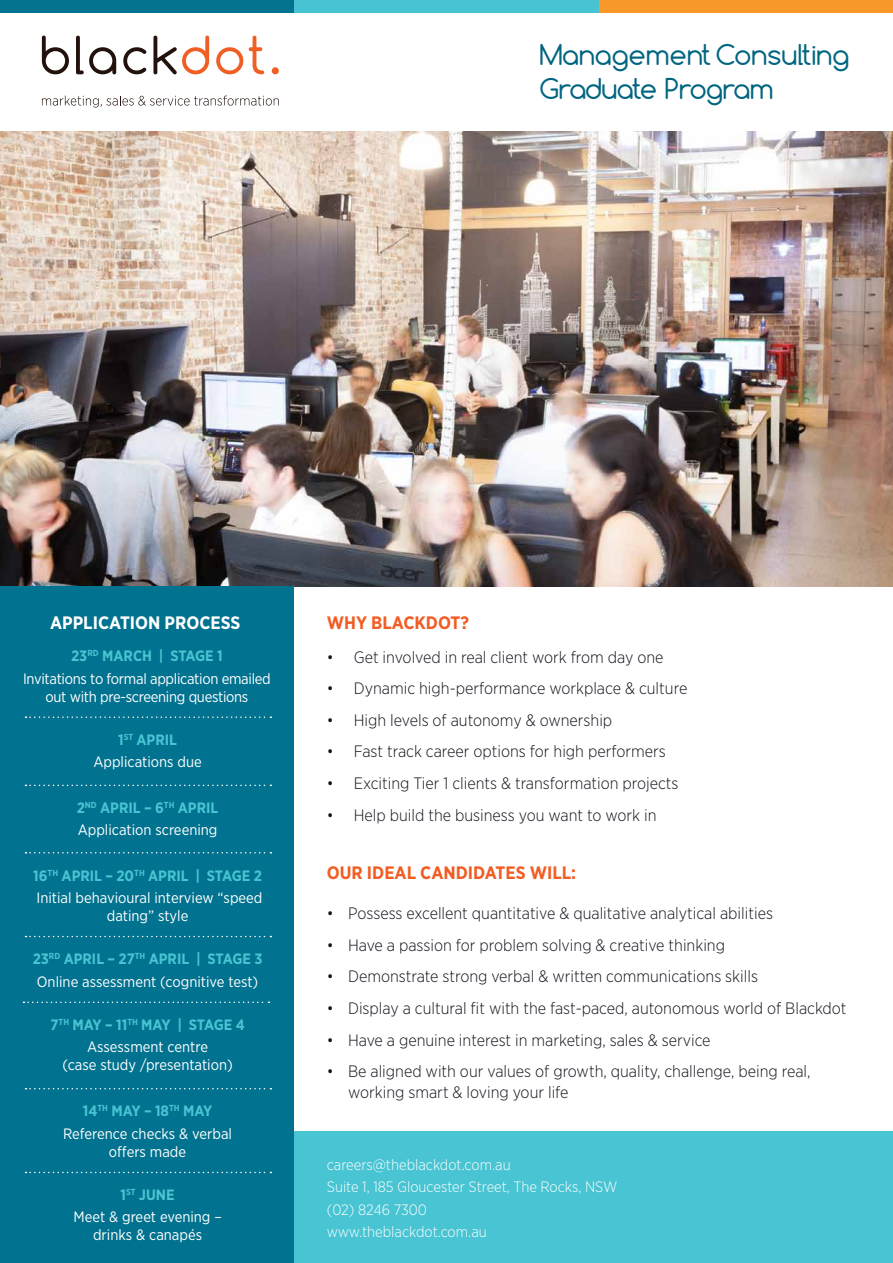
<style>
.page{position:relative;width:893px;height:1263px;background:#fff}
.page>*{position:absolute;margin:0;border:0;box-sizing:border-box;transform-origin:0 0}
.t1{font:27px/34.5px "Comfortaa";letter-spacing:-.02em;color:#006580}
.t2{font:700 18px "Gotham Narrow";color:#f15d24}
.t3{font:700 18px "Gotham Narrow";color:#fff}
.t4{font:300 16.5px/21px "Gotham Narrow";color:#16101b}
.t5{font:15px/22.2px "Gotham Narrow";color:#fff;text-align:center}
.t6{font:300 15px/22.5px "Gotham Narrow";color:#fff}
.t7{font:15px/22.2px "Gotham Narrow";letter-spacing:-.02em;color:#fff;text-align:center}
.t8{font:700 15px/22.2px "Gotham Narrow";letter-spacing:-.015em;color:#48c4d3;text-align:center}
.s1{font-weight:700;color:#48c4d3}
.s2{font-weight:400;color:#fff}
</style>
<div class="page">
<img style="left:0;top:131px;width:893px;height:456px">
<div style="left:294px;top:0;width:306px;height:12px;background:#47c3d3"></div>
<div style="left:0;top:0;width:293px;height:12px;background:#047390"></div>
<div style="left:600px;top:0;width:293px;height:12px;background:#f89829"></div>
<div style="left:293px;top:1132px;width:600px;height:131px;background:#48c4d3"></div>
<svg style="left:42px;top:36px;width:27px;height:38px"></svg>
<svg style="left:76px;top:36px;width:40px;height:38px"></svg>
<svg style="left:123px;top:47px;width:23px;height:27px"></svg>
<svg style="left:153px;top:36px;width:56px;height:38px"></svg>
<svg style="left:216px;top:47px;width:27px;height:27px"></svg>
<svg style="left:249px;top:36px;width:15px;height:38px"></svg>
<div style="left:272px;top:67px;width:7px;height:7px;background:#f15e24;border-radius:50%"></div>
<svg style="left:42px;top:96px;width:237px;height:11px"></svg>
<div style="left:0;top:587px;width:293px;height:676px;background:#01728f"></div>
<svg style="left:26px;top:716px;width:245px;height:2px"></svg>
<svg style="left:26px;top:785px;width:245px;height:1px"></svg>
<svg style="left:26px;top:852px;width:245px;height:1px"></svg>
<svg style="left:26px;top:936px;width:245px;height:1px"></svg>
<svg style="left:23px;top:1001px;width:246px;height:2px"></svg>
<svg style="left:26px;top:1088px;width:245px;height:1px"></svg>
<svg style="left:26px;top:1172px;width:245px;height:1px"></svg>
<h1 class="t1" style="left:540px;top:37px;width:311px">Management Consulting<br>Graduate Program</h1>
<p class="t3" style="left:50px;top:611px;width:192px">APPLICATION PROCESS</p>
<p class="t7" style="left:23px;top:645px;width:249px"><span class="s1">23</span><sup>RD</sup> <span class="s1">MARCH | STAGE 1<br></span>Invitations to formal application emailed</p>
<p class="t7" style="left:46px;top:685px;width:204px">out with pre-screening questions</p>
<p class="t5" style="left:93px;top:728px;width:110px"><span class="s1">1</span><sup>ST</sup> <span class="s1">APRIL<br></span>Applications due</p>
<p class="t5" style="left:77px;top:796px;width:143px;text-align:left"><span class="s1">2</span><sup>ND</sup> <span class="s1">APRIL – 6</span><sup>TH</sup> <span class="s1">APRIL<br></span>Application screening</p>
<p class="t5" style="left:33px;top:864px;width:231px;text-align:left"><span class="s1">16</span><sup>TH</sup> <span class="s1">APRIL – 20</span><sup>TH</sup> <span class="s1">APRIL | STAGE 2<br></span>Initial behavioural interview “speed</p>
<p class="t5" style="left:107px;top:904px;width:83px">dating” style</p>
<p class="t5" style="left:33px;top:948px;width:231px;text-align:left"><span class="s1">23</span><sup>RD</sup> <span class="s1">APRIL – 27</span><sup>TH</sup> <span class="s1">APRIL | STAGE 3<br></span>Online assessment (cognitive test)</p>
<p class="t8" style="left:50px;top:1013px;width:196px">7<sup>TH</sup> MAY – 11<sup>TH</sup> MAY | STAGE 4<br><span class="s2">Assessment centre</span></p>
<p class="t5" style="left:62px;top:1053px;width:172px">(case study /presentation)</p>
<p class="t5" style="left:63px;top:1100px;width:170px"><span class="s1">14</span><sup>TH</sup> <span class="s1">MAY – 18</span><sup>TH</sup> <span class="s1">MAY<br></span>Reference checks &amp; verbal</p>
<p class="t5" style="left:109px;top:1140px;width:79px">offers made</p>
<p class="t5" style="left:73px;top:1183px;width:150px"><span class="s1">1</span><sup>ST</sup> <span class="s1">JUNE<br></span>Meet &amp; greet evening –</p>
<p class="t5" style="left:93px;top:1224px;width:111px">drinks &amp; canapés</p>
<p class="t2" style="left:327px;top:611px;width:144px">WHY BLACKDOT?</p>
<p class="t4" style="left:327px;top:646px;width:338px">• Get involved in real client work from day one</p>
<p class="t4" style="left:327px;top:677px;width:362px">• Dynamic high-performance workplace &amp; culture</p>
<p class="t4" style="left:327px;top:709px;width:287px">• High levels of autonomy &amp; ownership</p>
<p class="t4" style="left:327px;top:741px;width:340px">• Fast track career options for high performers</p>
<p class="t4" style="left:327px;top:772px;width:353px">• Exciting Tier 1 clients &amp; transformation projects</p>
<p class="t4" style="left:327px;top:804px;width:331px">• Help build the business you want to work in</p>
<p class="t2" style="left:327px;top:861px;width:251px">OUR IDEAL CANDIDATES WILL:</p>
<p class="t4" style="left:327px;top:902px;width:448px">• Possess excellent quantitative &amp; qualitative analytical abilities</p>
<p class="t4" style="left:327px;top:934px;width:400px">• Have a passion for problem solving &amp; creative thinking</p>
<p class="t4" style="left:327px;top:965px;width:433px">• Demonstrate strong verbal &amp; written communications skills</p>
<p class="t4" style="left:327px;top:997px;width:521px">• Display a cultural fit with the fast-paced, autonomous world of Blackdot</p>
<p class="t4" style="left:327px;top:1029px;width:385px">• Have a genuine interest in marketing, sales &amp; service</p>
<p class="t4" style="left:348px;top:1060px;width:464px;text-indent:-21px">• Be aligned with our values of growth, quality, challenge, being real, working smart &amp; loving your life</p>
<p class="t6" style="left:327px;top:1153px;width:292px">careers@theblackdot.com.au<br>Suite 1, 185 Gloucester Street, The Rocks, NSW (02) 8246 7300<br>www.theblackdot.com.au</p>
</div>
